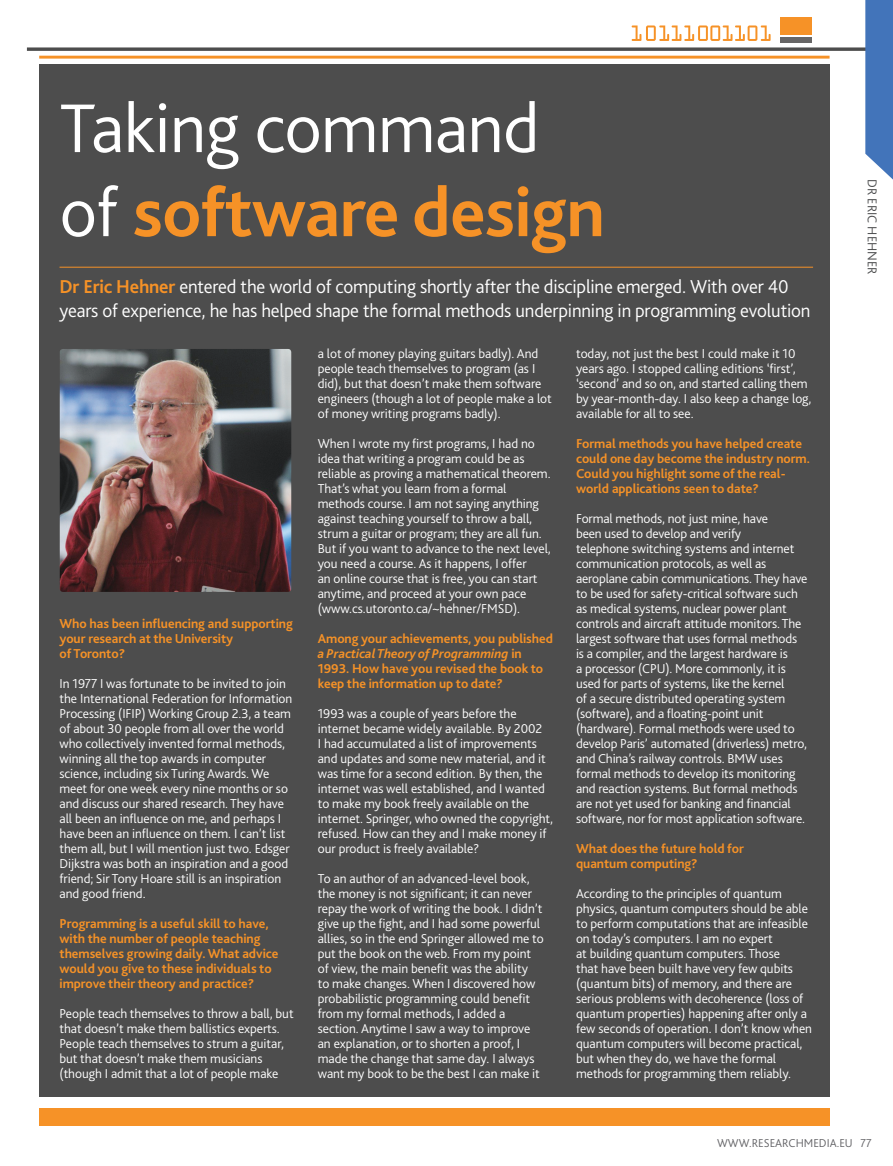
<style>
.page{position:relative;width:893px;height:1166px;background:#fff}
.page>*{position:absolute;margin:0;border:0;box-sizing:border-box;transform-origin:0 0}
.head{font:300 72px/84px "Bliss 2";letter-spacing:-.01em;color:#fff}
.Standfirst{font:300 19.5px/24px "Bliss 2";letter-spacing:-.01em;color:#fff}
.Q_A_Answer{font:300 13.5px/15px "Bliss 2";letter-spacing:-.005em;color:#fff}
.Q_A_Questions{font:700 13.5px/15px "Bliss 2";letter-spacing:-.005em;color:#f69227}
.Body_Article{font:300 13.5px "Bliss 2";color:#4b4c4d}
.Page_No__Right{font:300 12px "Bliss 2";color:#636366}
.s1{font-weight:700;color:#f69227}
.s2{font-style:italic}
</style>
<div class="page">
<svg style="left:632px;top:25px;width:139px;height:16px"></svg>
<div style="left:39px;top:64px;width:791px;height:1032px;background:#4d4d4d"></div>
<div style="left:39px;top:1107px;width:791px;height:18px;background:#f69227"></div>
<hr style="left:39px;top:56px;width:791px;height:3px;background:#f69227">
<svg style="left:27px;top:47px;width:838px;height:4px"></svg>
<div style="left:780px;top:17px;width:32px;height:18px;background:#f69227"></div>
<div style="left:780px;top:38px;width:32px;height:5px;background:#676666"></div>
<img style="left:60px;top:349px;width:231px;height:242px">
<hr style="left:60px;top:267px;width:753px;height:1px;background:#f69227">
<svg style="left:865px;top:0;width:28px;height:179px"></svg>
<p class="head" style="left:60px;top:84px;width:547px">Taking command of <span class="s1">software design</span></p>
<p class="Standfirst" style="left:60px;top:274px;width:753px"><span class="s1">Dr Eric Hehner</span> entered the world of computing shortly after the discipline emerged. With over 40 years of experience, he has helped shape the formal methods underpinning in programming evolution</p>
<p class="Q_A_Questions" style="left:60px;top:615px;width:235px">Who has been influencing and supporting your research at the University<br>of Toronto?</p>
<p class="Q_A_Answer" style="left:60px;top:675px;width:234px">In 1977 I was fortunate to be invited to join the International Federation for Information Processing (IFIP) Working Group 2.3, a team of about 30 people from all over the world who collectively invented formal methods, winning all the top awards in computer science, including six Turing Awards. We meet for one week every nine months or so and discuss our shared research. They have all been an influence on me, and perhaps I have been an influence on them. I can’t list them all, but I will mention just two. Edsger Dijkstra was both an inspiration and a good friend; Sir Tony Hoare still is an inspiration and good friend.</p>
<p class="Q_A_Questions" style="left:60px;top:915px;width:220px">Programming is a useful skill to have, with the number of people teaching themselves growing daily. What advice would you give to these individuals to improve their theory and practice?</p>
<p class="Q_A_Answer" style="left:60px;top:1005px;width:236px">People teach themselves to throw a ball, but that doesn’t make them ballistics experts.<br>People teach themselves to strum a guitar, but that doesn’t make them musicians (though I admit that a lot of people make</p>
<p class="Q_A_Answer" style="left:318px;top:345px;width:235px">a lot of money playing guitars badly). And people teach themselves to program (as I did), but that doesn’t make them software engineers (though a lot of people make a lot of money writing programs badly).</p>
<p class="Q_A_Answer" style="left:318px;top:435px;width:234px">When I wrote my first programs, I had no idea that writing a program could be as reliable as proving a mathematical theorem.<br>That’s what you learn from a formal methods course. I am not saying anything against teaching yourself to throw a ball, strum a guitar or program; they are all fun.<br>But if you want to advance to the next level, you need a course. As it happens, I offer<br>an online course that is free, you can start anytime, and proceed at your own pace (www.cs.utoronto.ca/~hehner/FMSD).</p>
<p class="Q_A_Questions" style="left:318px;top:630px;width:237px">Among your achievements, you published <span class="s2">a Practical Theory of Programming</span> in 1993. How have you revised the book to keep the information up to date?</p>
<p class="Q_A_Answer" style="left:318px;top:705px;width:237px">1993 was a couple of years before the internet became widely available. By 2002<br>I had accumulated a list of improvements and updates and some new material, and it was time for a second edition. By then, the internet was well established, and I wanted to make my book freely available on the internet. Springer, who owned the copyright, refused. How can they and I make money if our product is freely available?</p>
<p class="Q_A_Answer" style="left:318px;top:870px;width:227px">To an author of an advanced-level book, the money is not significant; it can never repay the work of writing the book. I didn’t give up the fight, and I had some powerful allies, so in the end Springer allowed me to put the book on the web. From my point of view, the main benefit was the ability<br>to make changes. When I discovered how probabilistic programming could benefit from my formal methods, I added a section. Anytime I saw a way to improve an explanation, or to shorten a proof, I made the change that same day. I always want my book to be the best I can make it</p>
<p class="Q_A_Answer" style="left:576px;top:345px;width:237px">today, not just the best I could make it 10 years ago. I stopped calling editions ‘first’, ‘second’ and so on, and started calling them by year-month-day. I also keep a change log, available for all to see.</p>
<p class="Q_A_Questions" style="left:576px;top:435px;width:235px">Formal methods you have helped create could one day become the industry norm.<br>Could you highlight some of the real&shy;world applications seen to date?</p>
<p class="Q_A_Answer" style="left:576px;top:510px;width:233px">Formal methods, not just mine, have<br>been used to develop and verify<br>telephone switching systems and internet communication protocols, as well as aeroplane cabin communications. They have to be used for safety-critical software such as medical systems, nuclear power plant controls and aircraft attitude monitors. The largest software that uses formal methods is a compiler, and the largest hardware is<br>a processor (CPU). More commonly, it is used for parts of systems, like the kernel<br>of a secure distributed operating system (software), and a floating-point unit (hardware). Formal methods were used to develop Paris’ automated (driverless) metro, and China’s railway controls. BMW uses formal methods to develop its monitoring and reaction systems. But formal methods are not yet used for banking and financial software, nor for most application software.</p>
<p class="Q_A_Questions" style="left:576px;top:840px;width:169px">What does the future hold for quantum computing?</p>
<p class="Q_A_Answer" style="left:576px;top:885px;width:238px">According to the principles of quantum physics, quantum computers should be able to perform computations that are infeasible on today’s computers. I am no expert<br>at building quantum computers. Those<br>that have been built have very few qubits (quantum bits) of memory, and there are serious problems with decoherence (loss of quantum properties) happening after only a few seconds of operation. I don’t know when quantum computers will become practical, but when they do, we have the formal methods for programming them reliably.</p>
<p class="Body_Article" style="left:881px;top:179px;width:97px;rotate:90deg">DR ERIC HEHNER</p>
<p class="Page_No__Right" style="left:717px;top:1135px;width:156px">WWW.RESEARCHMEDIA.EU 77</p>
</div>
